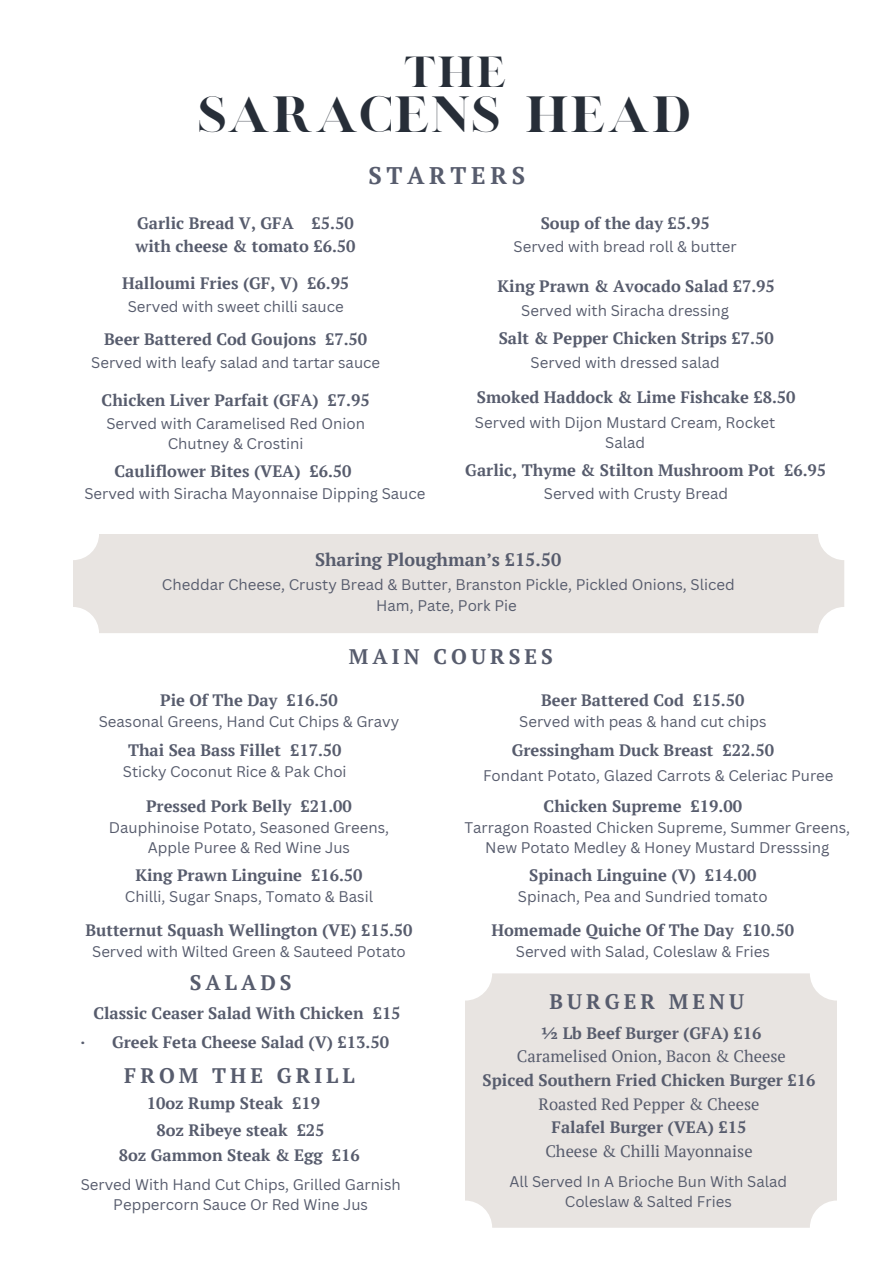
<style>
.page{position:relative;width:894px;height:1264px;background:#fff}
.page>*{position:absolute;margin:0;border:0;box-sizing:border-box;transform-origin:0 0}
.t1{font:41.25px "London";color:#272e38}
.t2{font:35.25px "London";color:#272e38}
.t3{font:700 24px "PT Serif";letter-spacing:.19em;color:#575c6d}
.t4{font:700 21px "PT Serif";letter-spacing:.19em;color:#575c6d}
.t5{font:700 18px "PT Serif";color:#575c6d}
.t6{font:700 16.5px/23.7px "PT Serif";color:#575c6d}
.t7{font:16.5px "PT Serif";color:#575c6d}
.t8{font:15px/20.2px "Canva Sans";color:#575c6d;text-align:center}
.s1{font-weight:400}
</style>
<div class="page">
<div style="left:73px;top:534px;width:771px;height:99px;background:#e8e4e1;border-radius:26px"></div>
<div style="left:465px;top:973px;width:371px;height:254px;background:#e8e4e1;border-radius:27px"></div>
<p class="t2" style="left:403px;top:48px;width:105px">THE</p>
<p class="t1" style="left:197px;top:86px;width:495px">SARACENS HEAD</p>
<h4 class="t6" style="left:135px;top:212px;width:221px;line-height:22.5px">Garlic Bread V, GFA £5.50 with cheese &amp; tomato £6.50</h4>
<h4 class="t6" style="left:122px;top:270px;width:229px">Halloumi Fries (GF, V) £6.95</h4>
<p class="t8" style="left:128px;top:296px;width:217px">Served with sweet chilli sauce</p>
<h2 class="t3" style="left:368px;top:159px;width:158px">STARTERS</h2>
<h4 class="t6" style="left:540px;top:211px;width:170px">Soup of the day £5.95</h4>
<p class="t8" style="left:513px;top:236px;width:225px">Served with bread roll &amp; butter</p>
<h4 class="t6" style="left:497px;top:274px;width:279px">King Prawn &amp; Avocado Salad £7.95</h4>
<p class="t8" style="left:521px;top:300px;width:209px">Served with Siracha dressing</p>
<h4 class="t6" style="left:104px;top:326px;width:264px">Beer Battered Cod Goujons £7.50</h4>
<p class="t8" style="left:91px;top:352px;width:290px">Served with leafy salad and tartar sauce</p>
<h3 class="t6" style="left:498px;top:326px;width:276px">Salt &amp; Pepper Chicken Strips £7.50</h3>
<h4 class="t8" style="left:530px;top:352px;width:190px">Served with dressed salad</h4>
<p class="t6" style="left:102px;top:388px;width:269px">Chicken Liver Parfait (GFA) £7.95</p>
<h4 class="t8" style="left:106px;top:413px;width:260px">Served with Caramelised Red Onion<br>Chutney &amp; Crostini</h4>
<h4 class="t6" style="left:476px;top:385px;width:320px">Smoked Haddock &amp; Lime Fishcake £8.50</h4>
<h4 class="t8" style="left:475px;top:411px;width:302px">Served with Dijon Mustard Cream, Rocket<br>Salad</h4>
<p class="t6" style="left:114px;top:458px;width:238px">Cauliflower Bites (VEA) £6.50</p>
<h4 class="t8" style="left:84px;top:483px;width:342px">Served with Siracha Mayonnaise Dipping Sauce</h4>
<p class="t6" style="left:465px;top:458px;width:362px">Garlic, Thyme &amp; Stilton Mushroom Pot £6.95</p>
<h3 class="t8" style="left:543px;top:482px;width:186px">Served with Crusty Bread</h3>
<h4 class="t5" style="left:315px;top:547px;width:247px">Sharing Ploughman’s £15.50</h4>
<p class="t8" style="left:162px;top:574px;width:574px">Cheddar Cheese, Crusty Bread &amp; Butter, Branston Pickle, Pickled Onions, Sliced<br>Ham, Pate, Pork Pie</p>
<h1 class="t4" style="left:349px;top:642px;width:205px">MAIN COURSES</h1>
<h4 class="t6" style="left:160px;top:688px;width:179px">Pie Of The Day £16.50</h4>
<p class="t8" style="left:99px;top:711px;width:302px">Seasonal Greens, Hand Cut Chips &amp; Gravy</p>
<h4 class="t6" style="left:541px;top:688px;width:204px">Beer Battered Cod £15.50</h4>
<p class="t8" style="left:519px;top:711px;width:249px">Served with peas &amp; hand cut chips</p>
<h4 class="t6" style="left:128px;top:738px;width:215px">Thai Sea Bass Fillet £17.50</h4>
<p class="t8" style="left:123px;top:761px;width:225px">Sticky Coconut Rice &amp; Pak Choi</p>
<h4 class="t6" style="left:511px;top:738px;width:264px">Gressingham Duck Breast £22.50</h4>
<p class="t8" style="left:483px;top:765px;width:352px">Fondant Potato, Glazed Carrots &amp; Celeriac Puree</p>
<h4 class="t6" style="left:146px;top:793px;width:207px">Pressed Pork Belly £21.00</h4>
<p class="t8" style="left:109px;top:816px;width:282px">Dauphinoise Potato, Seasoned Greens,<br>Apple Puree &amp; Red Wine Jus</p>
<p class="t6" style="left:543px;top:793px;width:200px">Chicken Supreme £19.00</p>
<h4 class="t8" style="left:464px;top:816px;width:387px">Tarragon Roasted Chicken Supreme, Summer Greens,<br>New Potato Medley &amp; Honey Mustard Dresssing</h4>
<p class="t6" style="left:135px;top:863px;width:228px">King Prawn Linguine £16.50</p>
<h4 class="t8" style="left:125px;top:886px;width:250px">Chilli, Sugar Snaps, Tomato &amp; Basil</h4>
<p class="t6" style="left:529px;top:863px;width:229px">Spinach Linguine (V) £14.00</p>
<h4 class="t8" style="left:518px;top:886px;width:251px">Spinach, Pea and Sundried tomato</h4>
<h4 class="t6" style="left:85px;top:918px;width:328px">Butternut Squash Wellington (VE) £15.50</h4>
<h4 class="t8" style="left:92px;top:940px;width:315px">Served with Wilted Green &amp; Sauteed Potato</h4>
<h3 class="t6" style="left:491px;top:918px;width:304px">Homemade Quiche Of The Day £10.50</h3>
<h4 class="t8" style="left:515px;top:940px;width:255px">Served with Salad, Coleslaw &amp; Fries</h4>
<h4 class="t4" style="left:190px;top:968px;width:103px">SALADS</h4>
<p class="t6" style="left:93px;top:1001px;width:309px">Classic Ceaser Salad With Chicken £15</p>
<h4 class="t6" style="left:80px;top:1029px;width:310px">· Greek Feta Cheese Salad (V) £13.50</h4>
<p class="t4" style="left:124px;top:1061px;width:232px">FROM THE GRILL</p>
<h5 class="t6" style="left:147px;top:1091px;width:175px">10oz Rump Steak £19</h5>
<p class="t6" style="left:156px;top:1117px;width:170px">8oz Ribeye steak £25</p>
<h3 class="t6" style="left:119px;top:1142px;width:242px">8oz Gammon Steak &amp; Egg £16</h3>
<p class="t8" style="left:81px;top:1173px;width:321px">Served With Hand Cut Chips, Grilled Garnish<br>Peppercorn Sauce Or Red Wine Jus</p>
<h4 class="t4" style="left:549px;top:987px;width:196px">BURGER MENU</h4>
<p class="t6" style="left:482px;top:1020px;width:334px;text-align:center">½ Lb Beef Burger (GFA) £16<br><span class="s1">Caramelised Onion, Bacon &amp; Cheese<br></span>Spiced Southern Fried Chicken Burger £16<br><span class="s1">Roasted Red Pepper &amp; Cheese<br></span>Falafel Burger (VEA) £15</p>
<h4 class="t7" style="left:545px;top:1139px;width:209px">Cheese &amp; Chilli Mayonnaise</h4>
<p class="t8" style="left:509px;top:1170px;width:279px">All Served In A Brioche Bun With Salad<br>Coleslaw &amp; Salted Fries</p>
</div>
